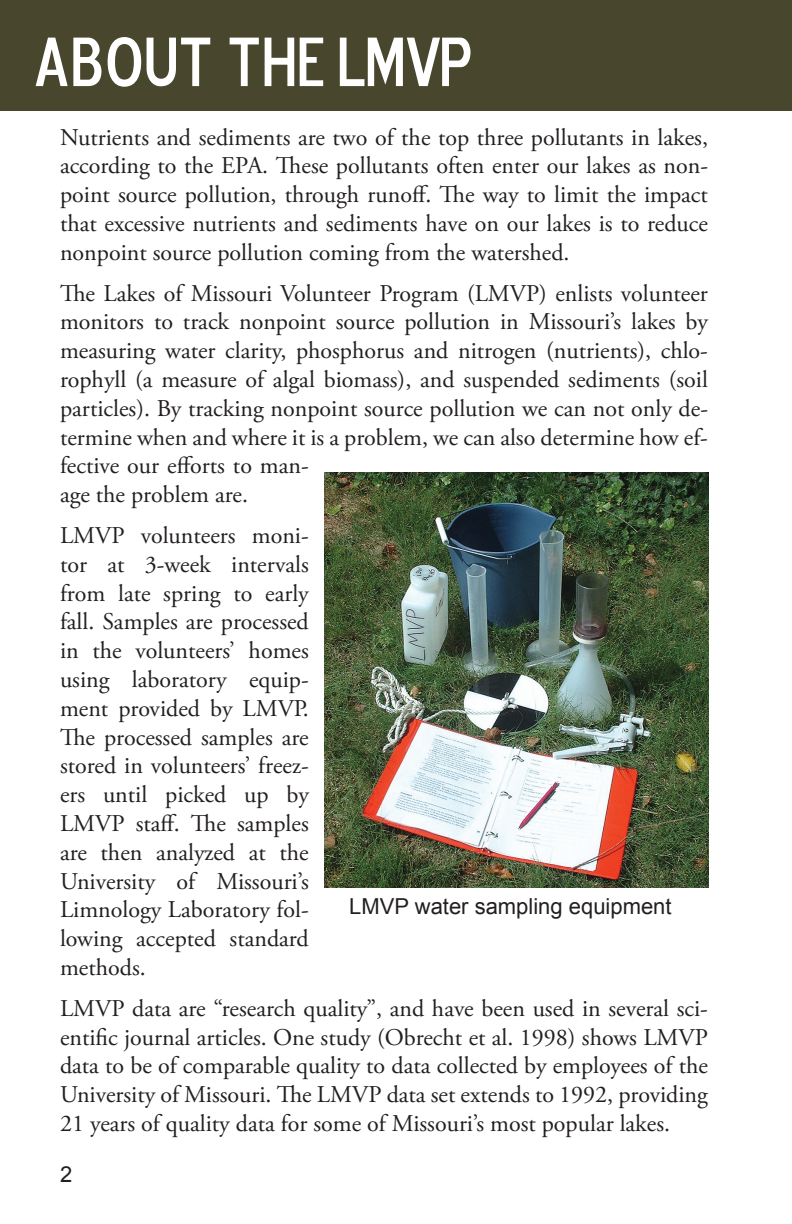
<style>
.page{position:relative;width:792px;height:1224px;background:#fff}
.page>*{position:absolute;margin:0;border:0;box-sizing:border-box;transform-origin:0 0}
.t1{font:70.6px "Blue Highway D Type";color:#fff}
.t2{font:24px/28.8px "Adobe Garamond Pro";color:#231f20;text-align:justify}
.t3{font:22px "Arial";color:#231f20}
</style>
<div class="page">
<div style="left:0;top:0;width:792px;height:110px;background:#48462c"></div>
<img style="left:325px;top:472px;width:384px;height:415px">
<h1 class="t1" style="left:34px;top:17px;width:438px">ABOUT THE LMVP</h1>
<p class="t2" style="left:60px;top:123px;width:650px">Nutrients and sediments are two of the top three pollutants in lakes, according to the EPA. These pollutants often enter our lakes as non&shy;point source pollution, through runoff. The way to limit the impact that excessive nutrients and sediments have on our lakes is to reduce nonpoint source pollution coming from the watershed.</p>
<p class="t2" style="left:60px;top:279px;width:650px;text-align:left">The Lakes of Missouri Volunteer Program (LMVP) enlists volunteer monitors to track nonpoint source pollution in Missouri’s lakes by measuring water clarity, phosphorus and nitrogen (nutrients), chlo&shy;rophyll (a measure of algal biomass), and suspended sediments (soil particles). By tracking nonpoint source pollution we can not only de&shy;termine when and where it is a problem, we can also determine how ef&shy;fective our efforts to man-<br>age the problem are.</p>
<p class="t2" style="left:60px;top:522px;width:250px">LMVP volunteers moni&shy;tor at 3-week intervals from late spring to early fall. Samples are processed in the volunteers’ homes using laboratory equip&shy;ment provided by LMVP.<br>The processed samples are stored in volunteers’ freez&shy;ers until picked up by LMVP staff. The samples are then analyzed at the University of Missouri’s Limnology Laboratory fol&shy;lowing accepted standard methods.</p>
<p class="t2" style="left:60px;top:995px;width:649px">LMVP data are “research quality”, and have been used in several sci&shy;entific journal articles. One study (Obrecht et al. 1998) shows LMVP data to be of comparable quality to data collected by employees of the University of Missouri. The LMVP data set extends to 1992, providing 21 years of quality data for some of Missouri’s most popular lakes.</p>
<p class="t3" style="left:349px;top:892px;width:324px">LMVP water sampling equipment</p>
<p class="t3" style="left:60px;top:1160px;width:14px">2</p>
</div>
